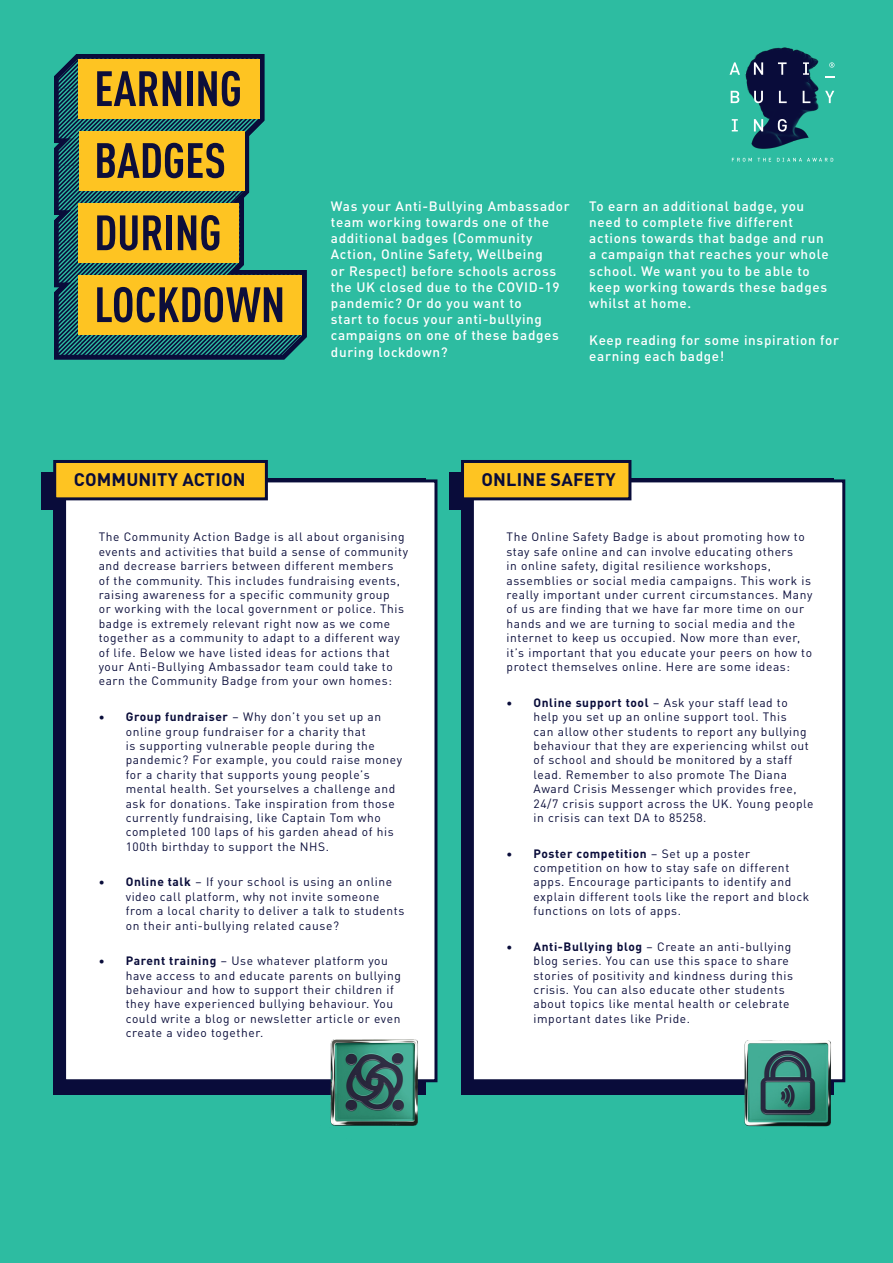
<style>
.page{position:relative;width:893px;height:1263px;background:#2dbca1}
.page>*{position:absolute;margin:0;border:0;box-sizing:border-box;transform-origin:0 0}
.t1{font:700 18px "DIN Pro";letter-spacing:.01em;color:#090c3a}
.t2{font:500 13.5px/16.2px "DIN Pro";letter-spacing:.05em;color:#fff}
.t3{font:12px/14.4px "DIN Pro";letter-spacing:.05em;color:#090c3a}
.s1{font-weight:700}
</style>
<div class="page">
<svg style="left:54px;top:54px;width:253px;height:305px"></svg>
<div style="left:53px;top:479px;width:372px;height:616px;background:#090c3a"></div>
<div style="left:41px;top:473px;width:108px;height:37px;background:#090c3a"></div>
<div style="left:63px;top:479px;width:374px;height:603px;background:#fff;border:3px solid #090c3a"></div>
<div style="left:53px;top:460px;width:215px;height:40px;background:#fec422;border:3px solid #090c3a"></div>
<div style="left:461px;top:479px;width:372px;height:616px;background:#090c3a"></div>
<div style="left:449px;top:473px;width:108px;height:37px;background:#090c3a"></div>
<div style="left:471px;top:479px;width:374px;height:603px;background:#fff;border:3px solid #090c3a"></div>
<div style="left:461px;top:460px;width:170px;height:40px;background:#fec422;border:3px solid #090c3a"></div>
<img style="left:316px;top:1040px;width:110px;height:86px">
<img style="left:729px;top:1040px;width:111px;height:87px">
<img style="left:739px;top:47px;width:80px;height:102px">
<svg style="left:732px;top:158px;width:39px;height:4px"></svg>
<svg style="left:777px;top:158px;width:56px;height:4px"></svg>
<svg style="left:778px;top:62px;width:9px;height:13px"></svg>
<svg style="left:729px;top:62px;width:11px;height:13px"></svg>
<svg style="left:754px;top:62px;width:9px;height:13px"></svg>
<svg style="left:779px;top:91px;width:8px;height:12px"></svg>
<svg style="left:754px;top:91px;width:9px;height:12px"></svg>
<svg style="left:825px;top:91px;width:9px;height:12px"></svg>
<svg style="left:803px;top:91px;width:7px;height:12px"></svg>
<svg style="left:731px;top:91px;width:8px;height:12px"></svg>
<svg style="left:778px;top:119px;width:9px;height:13px"></svg>
<svg style="left:754px;top:119px;width:9px;height:12px"></svg>
<svg style="left:803px;top:62px;width:6px;height:13px"></svg>
<svg style="left:732px;top:119px;width:6px;height:12px"></svg>
<svg style="left:829px;top:62px;width:5px;height:6px"></svg>
<p class="t1" style="left:74px;top:466px;width:173px">COMMUNITY ACTION</p>
<p class="t2" style="left:331px;top:196px;width:240px">Was your Anti-Bullying Ambassador team working towards one of the additional badges (Community<br>Action, Online Safety, Wellbeing<br>or Respect) before schools across the UK closed due to the COVID-19 pandemic? Or do you want to<br>start to focus your anti-bullying campaigns on one of these badges during lockdown?</p>
<p class="t2" style="left:589px;top:196px;width:241px">To earn an additional badge, you need to complete five different actions towards that badge and run a campaign that reaches your whole school. We want you to be able to keep working towards these badges whilst at home.</p>
<p class="t2" style="left:589px;top:331px;width:251px">Keep reading for some inspiration for earning each badge!</p>
<p class="t1" style="left:481px;top:466px;width:136px">ONLINE SAFETY</p>
<p class="t3" style="left:99px;top:529px;width:311px">The Community Action Badge is all about organising events and activities that build a sense of community and decrease barriers between different members<br>of the community. This includes fundraising events, raising awareness for a specific community group<br>or working with the local government or police. This badge is extremely relevant right now as we come together as a community to adapt to a different way of life. Below we have listed ideas for actions that your Anti-Bullying Ambassador team could take to earn the Community Badge from your own homes:</p>
<p class="t3" style="left:126px;top:709px;width:278px;text-indent:-27px"><span class="s1">• Group fundraiser</span> – Why don’t you set up an online group fundraiser for a charity that<br>is supporting vulnerable people during the pandemic? For example, you could raise money for a charity that supports young people’s mental health. Set yourselves a challenge and ask for donations. Take inspiration from those currently fundraising, like Captain Tom who completed 100 laps of his garden ahead of his 100th birthday to support the NHS.</p>
<p class="t3" style="left:126px;top:874px;width:280px;text-indent:-27px"><span class="s1">• Online talk</span> – If your school is using an online video call platform, why not invite someone from a local charity to deliver a talk to students on their anti-bullying related cause?</p>
<p class="t3" style="left:126px;top:953px;width:277px;text-indent:-27px"><span class="s1">• Parent training</span> – Use whatever platform you have access to and educate parents on bullying behaviour and how to support their children if they have experienced bullying behaviour. You could write a blog or newsletter article or even create a video together.</p>
<p class="t3" style="left:506px;top:529px;width:307px">The Online Safety Badge is about promoting how to stay safe online and can involve educating others<br>in online safety, digital resilience workshops, assemblies or social media campaigns. This work is really important under current circumstances. Many of us are finding that we have far more time on our hands and we are turning to social media and the internet to keep us occupied. Now more than ever, it’s important that you educate your peers on how to protect themselves online. Here are some ideas:</p>
<p class="t3" style="left:533px;top:694px;width:281px;text-indent:-27px"><span class="s1">• Online support tool</span> – Ask your staff lead to help you set up an online support tool. This<br>can allow other students to report any bullying behaviour that they are experiencing whilst out of school and should be monitored by a staff lead. Remember to also promote The Diana Award Crisis Messenger which provides free, 24/7 crisis support across the UK. Young people in crisis can text DA to 85258.</p>
<p class="t3" style="left:533px;top:845px;width:277px;text-indent:-27px"><span class="s1">• Poster competition</span> – Set up a poster competition on how to stay safe on different apps. Encourage participants to identify and explain different tools like the report and block functions on lots of apps.</p>
<p class="t3" style="left:533px;top:938px;width:261px;text-indent:-27px"><span class="s1">• Anti-Bullying blog</span> – Create an anti-bullying blog series. You can use this space to share stories of positivity and kindness during this crisis. You can also educate other students about topics like mental health or celebrate important dates like Pride.</p>
</div>
